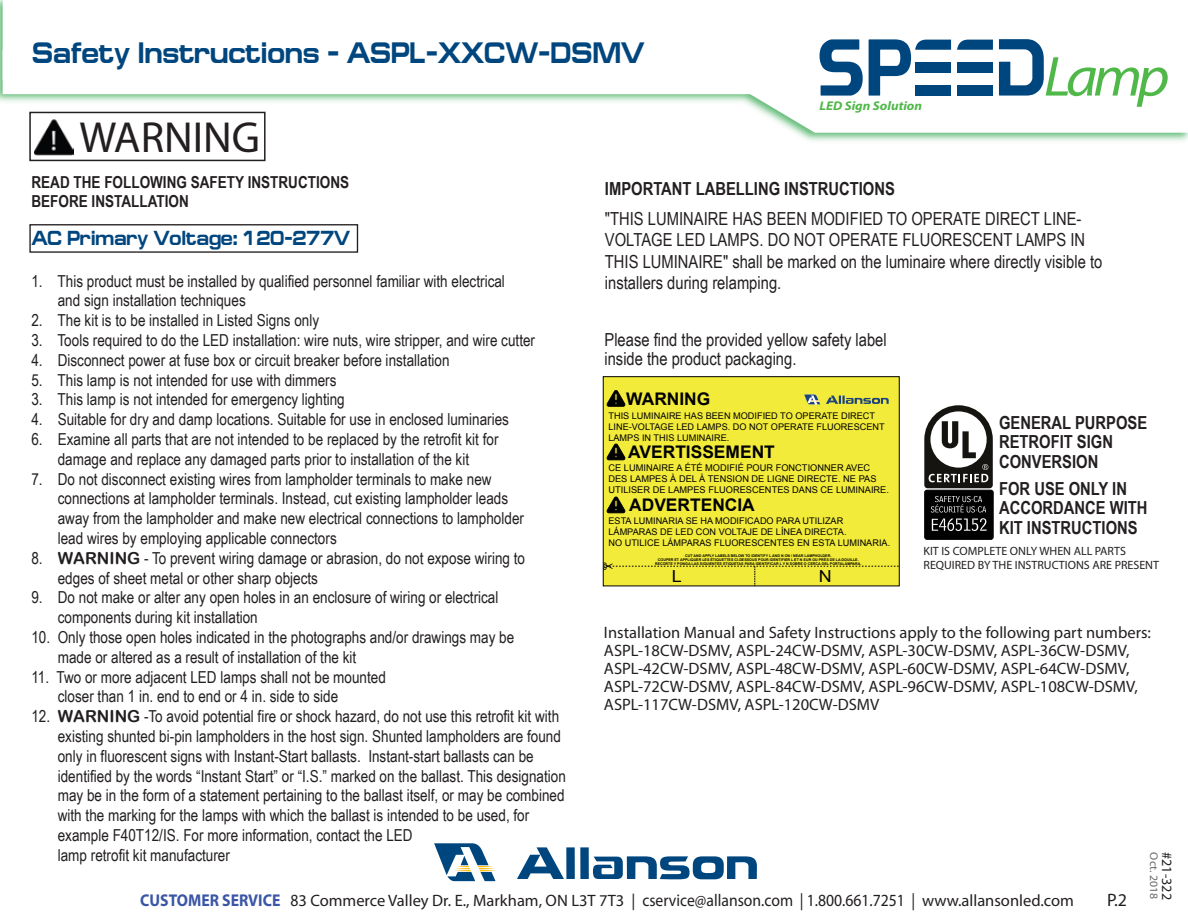
<style>
.page{position:relative;width:1188px;height:918px;background:#fff}
.page>*{position:absolute;margin:0;border:0;box-sizing:border-box;transform-origin:0 0}
.t1{font:43.65px "Myriad Pro";color:#231f20}
.t2{font:700 30px "Europe Ext";letter-spacing:-.025em;color:#00467e;scale:.8 1}
.t3{font:700 20.7px "Europe Ext";letter-spacing:-.025em;color:#00467e;scale:.8 1}
.t4{font:18px/21.6px "Arial Narrow";color:#231f20}
.t5{font:700 18px/19.5px "Arial Narrow";color:#231f20}
.t6{font:18px "Myriad Pro";color:#231f20}
.t7{font:700 17.4px "Arial";color:#010101}
.t8{font:16.65px "Arial";color:#010101;scale:1.08 1}
.t9{font:16.5px/19.8px "Arial Narrow";color:#231f20}
.t10{font:16.5px/18px "Myriad Pro";color:#231f20}
.t11{font:700 16.5px/19.8px "Arial Narrow";color:#231f20}
.t12{font:14.25px "Myriad Pro";color:#231f20}
.t13{font:italic 700 12.6px "Myriad Pro";color:#4fb848;scale:1.07 1}
.t14{font:12px/13.5px "Myriad Pro";color:#231f20}
.t15{font:11.25px "Myriad Pro";letter-spacing:.005em;color:#67686b;scale:1.05 1}
.t16{font:9.3px/11.1px "Arial";color:#010101}
.t17{font:9.15px/10.9px "Arial";color:#010101}
.t18{font:700 3.6px/4.2px "Arial";color:#010101;text-align:center}
.s1{font-family:"Arial Rounded MT Bold"}
.s2{font-weight:700;font-size:17.1px;color:#3b56a6}
.s3{font-size:17.1px}
</style>
<div class="page">
<img style="left:0;top:0;width:1188px;height:141px">
<svg style="left:3px;top:0;width:1185px;height:133px"></svg>
<svg style="left:3px;top:50px;width:780px;height:44px"></svg>
<svg style="left:957px;top:40px;width:36px;height:10px"></svg>
<div style="left:957px;top:62px;width:36px;height:11px;background:#00467e"></div>
<div style="left:957px;top:85px;width:36px;height:11px;background:#00467e"></div>
<svg style="left:820px;top:39px;width:43px;height:57px"></svg>
<svg style="left:869px;top:39px;width:82px;height:57px"></svg>
<svg style="left:999px;top:39px;width:169px;height:68px"></svg>
<div style="left:566px;top:847px;width:9px;height:32px;background:#00467e"></div>
<div style="left:580px;top:847px;width:9px;height:32px;background:#00467e"></div>
<svg style="left:593px;top:856px;width:164px;height:23px"></svg>
<svg style="left:517px;top:847px;width:47px;height:32px"></svg>
<svg style="left:434px;top:843px;width:62px;height:38px"></svg>
<img style="left:35px;top:117px;width:39px;height:39px">
<div style="left:29px;top:112px;width:237px;height:49px;border:2px solid #231f20"></div>
<div style="left:29px;top:224px;width:329px;height:29px;border:1px solid #231f20"></div>
<div style="left:603px;top:376px;width:296px;height:210px;background:#f2eb3a;border:1px solid #010101"></div>
<svg style="left:606px;top:390px;width:20px;height:17px"></svg>
<svg style="left:606px;top:444px;width:20px;height:16px"></svg>
<svg style="left:606px;top:497px;width:20px;height:16px"></svg>
<svg style="left:603px;top:562px;width:297px;height:24px"></svg>
<svg style="left:826px;top:396px;width:63px;height:8px"></svg>
<svg style="left:804px;top:395px;width:16px;height:9px"></svg>
<svg style="left:924px;top:405px;width:69px;height:83px"></svg>
<div style="left:925px;top:490px;width:68px;height:49px;background:#010101;border-radius:2px"></div>
<div style="left:924px;top:490px;width:70px;height:50px;border:1px solid #010101;border-radius:2px"></div>
<svg style="left:931px;top:496px;width:55px;height:16px"></svg>
<svg style="left:932px;top:518px;width:55px;height:13px"></svg>
<h2 class="t2" style="left:32px;top:36px;width:767px">Safety Instructions - ASPL-XXCW-DSMV</h2>
<h1 class="t1" style="left:80px;top:110px;width:182px">WARNING</h1>
<p class="t13" style="left:819px;top:98px;width:98px">LED Sign Solution</p>
<p class="t11" style="left:31px;top:171px;width:319px">READ THE FOLLOWING SAFETY INSTRUCTIONS<br>BEFORE INSTALLATION</p>
<p class="t5" style="left:605px;top:178px;width:292px">IMPORTANT LABELLING INSTRUCTIONS</p>
<p class="t4" style="left:605px;top:207px;width:499px">"THIS LUMINAIRE HAS BEEN MODIFIED TO OPERATE DIRECT LINE-VOLTAGE LED LAMPS. DO NOT OPERATE FLUORESCENT LAMPS IN THIS LUMINAIRE" shall be marked on the luminaire where directly visible to installers during relamping.</p>
<p class="t3" style="left:31px;top:227px;width:400px">AC Primary Voltage: 120-277V</p>
<p class="t9" style="left:58px;top:270px;width:449px;text-indent:-26px">1. This product must be installed by qualified personnel familiar with electrical and sign installation techniques</p>
<p class="t9" style="left:31px;top:310px;width:289px">2. The kit is to be installed in Listed Signs only</p>
<p class="t9" style="left:31px;top:330px;width:505px">3. Tools required to do the LED installation: wire nuts, wire stripper, and wire cutter</p>
<p class="t9" style="left:31px;top:349px;width:420px">4. Disconnect power at fuse box or circuit breaker before installation</p>
<p class="t9" style="left:31px;top:369px;width:307px">5. This lamp is not intended for use with dimmers</p>
<p class="t9" style="left:31px;top:389px;width:315px">3. This lamp is not intended for emergency lighting</p>
<p class="t9" style="left:31px;top:409px;width:479px">4. Suitable for dry and damp locations. Suitable for use in enclosed luminaries</p>
<p class="t9" style="left:31px;top:429px;width:469px;text-align:center">6. Examine all parts that are not intended to be replaced by the retrofit kit for damage and replace any damaged parts prior to installation of the kit</p>
<p class="t9" style="left:58px;top:468px;width:468px;text-indent:-26px">7. Do not disconnect existing wires from lampholder terminals to make new connections at lampholder terminals. Instead, cut existing lampholder leads away from the lampholder and make new electrical connections to lampholder lead wires by employing applicable connectors</p>
<p class="t9" style="left:58px;top:547px;width:469px;text-indent:-26px">8. <span class="s1">WARNING</span> - To prevent wiring damage or abrasion, do not expose wiring to edges of sheet metal or other sharp objects</p>
<p class="t9" style="left:58px;top:587px;width:442px;text-indent:-26px">9. Do not make or alter any open holes in an enclosure of wiring or electrical components during kit installation</p>
<p class="t9" style="left:58px;top:627px;width:458px;text-indent:-26px">10. Only those open holes indicated in the photographs and/or drawings may be made or altered as a result of installation of the kit</p>
<p class="t9" style="left:58px;top:666px;width:330px;text-indent:-26px">11. Two or more adjacent LED lamps shall not be mounted closer than 1 in. end to end or 4 in. side to side</p>
<p class="t9" style="left:58px;top:706px;width:510px;text-indent:-26px">12. <span class="s1">WARNING</span> -To avoid potential fire or shock hazard, do not use this retrofit kit with existing shunted bi-pin lampholders in the host sign. Shunted lampholders are found only in fluorescent signs with Instant-Start ballasts. Instant-start ballasts can be identified by the words “Instant Start” or “I.S.” marked on the ballast. This designation may be in the form of a statement pertaining to the ballast itself, or may be combined with the marking for the lamps with which the ballast is intended to be used, for example F40T12/IS. For more information, contact the LED<br>lamp retrofit kit manufacturer</p>
<p class="t4" style="left:604px;top:329px;width:284px;line-height:19.5px">Please find the provided yellow safety label inside the product packaging.</p>
<p class="t7" style="left:626px;top:388px;width:86px">WARNING</p>
<p class="t17" style="left:608px;top:410px;width:278px">THIS LUMINAIRE HAS BEEN MODIFIED TO OPERATE DIRECT<br>LINE-VOLTAGE LED LAMPS. DO NOT OPERATE FLUORESCENT<br>LAMPS IN THIS LUMINAIRE.</p>
<p class="t5" style="left:999px;top:412px;width:150px">GENERAL PURPOSE<br>RETROFIT SIGN<br>CONVERSION</p>
<p class="t5" style="left:999px;top:478px;width:150px">FOR USE ONLY IN<br>ACCORDANCE WITH<br>KIT INSTRUCTIONS</p>
<p class="t14" style="left:924px;top:544px;width:237px">KIT IS COMPLETE ONLY WHEN ALL PARTS<br>REQUIRED BY THE INSTRUCTIONS ARE PRESENT</p>
<p class="t7" style="left:628px;top:440px;width:148px">AVERTISSEMENT</p>
<p class="t16" style="left:608px;top:462px;width:282px">CE LUMINAIRE A ÉTÉ MODIFIÉ POUR FONCTIONNER AVEC<br>DES LAMPES À DEL À TENSION DE LIGNE DIRECTE. NE PAS<br>UTILISER DE LAMPES FLUORESCENTES DANS CE LUMINAIRE.</p>
<p class="t7" style="left:629px;top:493px;width:127px">ADVERTENCIA</p>
<p class="t17" style="left:608px;top:515px;width:283px">ESTA LUMINARIA SE HA MODIFICADO PARA UTILIZAR<br>LÁMPARAS DE LED CON VOLTAJE DE LÍNEA DIRECTA.<br>NO UTILICE LÁMPARAS FLUORESCENTES EN ESTA LUMINARIA.</p>
<p class="t18" style="left:655px;top:558px;width:208px">COUPER ET APPLIQUER LES ÉTIQUETTES CI-DESSOUS POUR IDENTIFIER L ET N SUR OU PRÈS DE LA DOUILLE.<br>RECORTE Y PONGA LAS SIGUIENTES ETIQUETAS PARA IDENTIFICAR L Y N SOBRE O CERCA DEL PORTALÁMPARA.</p>
<p class="t18" style="left:685px;top:554px;width:148px">CUT AND APPLY LABELS BELOW TO IDENTIFY L AND N ON / NEAR LAMPHOLDER.</p>
<p class="t8" style="left:672px;top:565px;width:11px">L</p>
<p class="t8" style="left:819px;top:565px;width:14px">N</p>
<p class="t10" style="left:604px;top:623px;width:549px">Installation Manual and Safety Instructions apply to the following part numbers:<br>ASPL-18CW-DSMV, ASPL-24CW-DSMV, ASPL-30CW-DSMV, ASPL-36CW-DSMV, ASPL-42CW-DSMV, ASPL-48CW-DSMV, ASPL-60CW-DSMV, ASPL-64CW-DSMV, ASPL-72CW-DSMV, ASPL-84CW-DSMV, ASPL-96CW-DSMV, ASPL-108CW-DSMV, ASPL-117CW-DSMV, ASPL-120CW-DSMV</p>
<p class="t15" style="left:1161px;top:852px;width:46px;rotate:90deg">Oct. 2018</p>
<p class="t12" style="left:1176px;top:852px;width:50px;rotate:90deg">#21-322</p>
<p class="t10" style="left:140px;top:891px;width:935px"><span class="s2">CUSTOMER SERVICE</span> <span class="s3">8</span>3 Commerce Valley Dr. E., Markham, ON L3T 7T3 | <span class="s3">cservice@allanson.com | 1.800.661.7251 |</span> www.allansonled.com</p>
<p class="t6" style="left:1107px;top:889px;width:22px">P.2</p>
</div>
